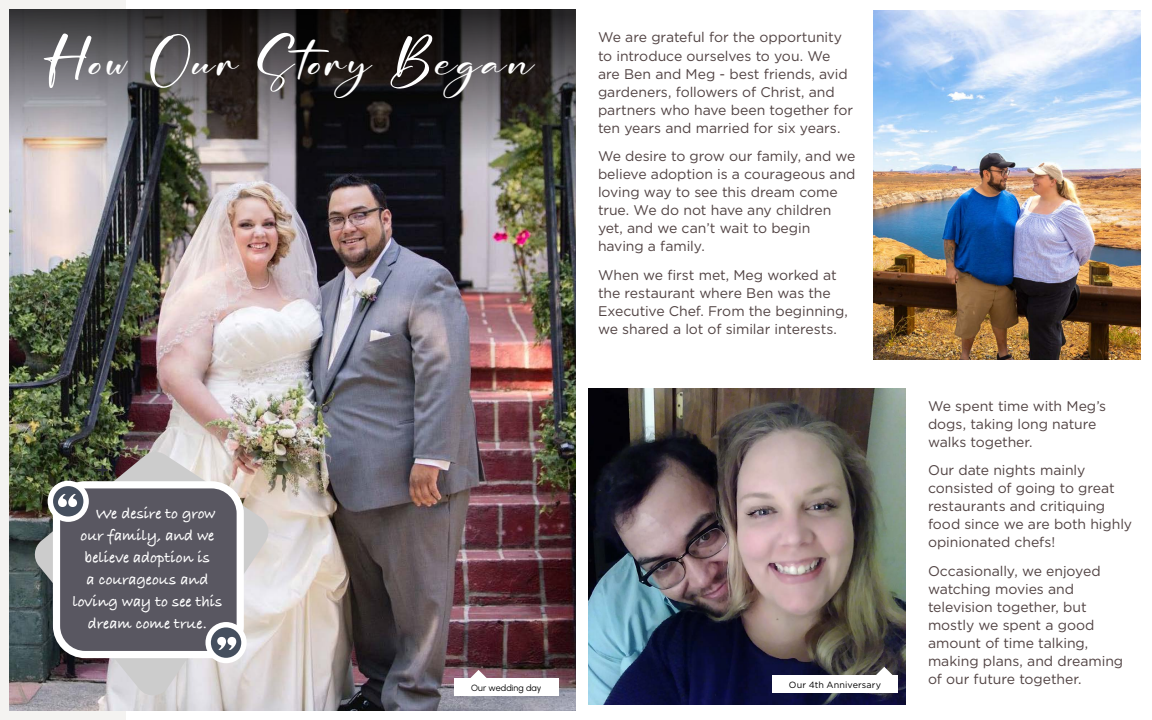
<style>
.page{position:relative;width:1152px;height:720px;background:#fff}
.page>*{position:absolute;margin:0;border:0;box-sizing:border-box;transform-origin:0 0}
.t1{font:50px "Shogeking Oniki";letter-spacing:.065em;color:#fff}
.t2{font:700 16px "Bradley Hand ITCTT";color:#fff}
.t3{font:14px/18px "Gotham";letter-spacing:-.005em;color:#514343}
.t4{font:9px "Gotham";letter-spacing:.015em;color:#000}
.t5{font:9px "Urbanist";letter-spacing:.01em;color:#000}
.s1{font-size:54px}
</style>
<div class="page">
<div style="left:0;top:0;width:126px;height:720px;background:#f4f3f1"></div>
<img style="left:9px;top:162px;width:567px;height:549px">
<svg style="left:9px;top:9px;width:567px;height:153px;background:#4a4747"></svg>
<img style="left:873px;top:11px;width:268px;height:349px">
<img style="left:588px;top:388px;width:318px;height:316px">
<img style="left:33px;top:451px;width:238px;height:247px">
<svg style="left:97px;top:465px;width:11px;height:10px"></svg>
<svg style="left:53px;top:481px;width:191px;height:177px"></svg>
<div style="left:60px;top:488px;width:177px;height:163px;background:#595761;border-radius:25px"></div>
<svg style="left:205px;top:622px;width:42px;height:41px"></svg>
<svg style="left:48px;top:481px;width:41px;height:41px"></svg>
<svg style="left:470px;top:670px;width:17px;height:8px"></svg>
<div style="left:454px;top:678px;width:105px;height:18px;background:#fff"></div>
<svg style="left:876px;top:667px;width:16px;height:8px"></svg>
<div style="left:772px;top:675px;width:126px;height:18px;background:#fff"></div>
<h1 class="t1" style="left:43px;top:26px;width:493px"><span class="s1">H</span>ow <span class="s1">O</span>ur <span class="s1">S</span>tory <span class="s1">B</span>egan</h1>
<p class="t3" style="left:598px;top:28px;width:257px">We are grateful for the opportunity to introduce ourselves to you. We are Ben and Meg - best friends, avid gardeners, followers of Christ, and partners who have been together for ten years and married for six years.</p>
<p class="t3" style="left:598px;top:147px;width:259px">We desire to grow our family, and we believe adoption is a courageous and loving way to see this dream come true. We do not have any children yet, and we can’t wait to begin having a family.</p>
<p class="t3" style="left:598px;top:265px;width:251px">When we first met, Meg worked at the restaurant where Ben was the Executive Chef. From the beginning, we shared a lot of similar interests.</p>
<p class="t2" style="left:96px;top:501px;width:121px">We desire to grow</p>
<p class="t2" style="left:81px;top:523px;width:135px">our family, and we</p>
<p class="t2" style="left:85px;top:545px;width:127px">believe adoption is</p>
<p class="t2" style="left:86px;top:567px;width:123px">a courageous and</p>
<p class="t2" style="left:72px;top:589px;width:152px">loving way to see this</p>
<p class="t2" style="left:88px;top:611px;width:121px">dream come true.</p>
<p class="t5" style="left:471px;top:682px;width:72px">Our wedding day</p>
<p class="t4" style="left:789px;top:679px;width:94px">Our 4th Anniversary</p>
<p class="t3" style="left:928px;top:396px;width:180px">We spent time with Meg’s dogs, taking long nature walks together.</p>
<p class="t3" style="left:928px;top:461px;width:206px">Our date nights mainly consisted of going to great restaurants and critiquing food since we are both highly opinionated chefs!</p>
<p class="t3" style="left:928px;top:561px;width:197px">Occasionally, we enjoyed watching movies and television together, but mostly we spent a good amount of time talking, making plans, and dreaming of our future together.</p>
</div>
